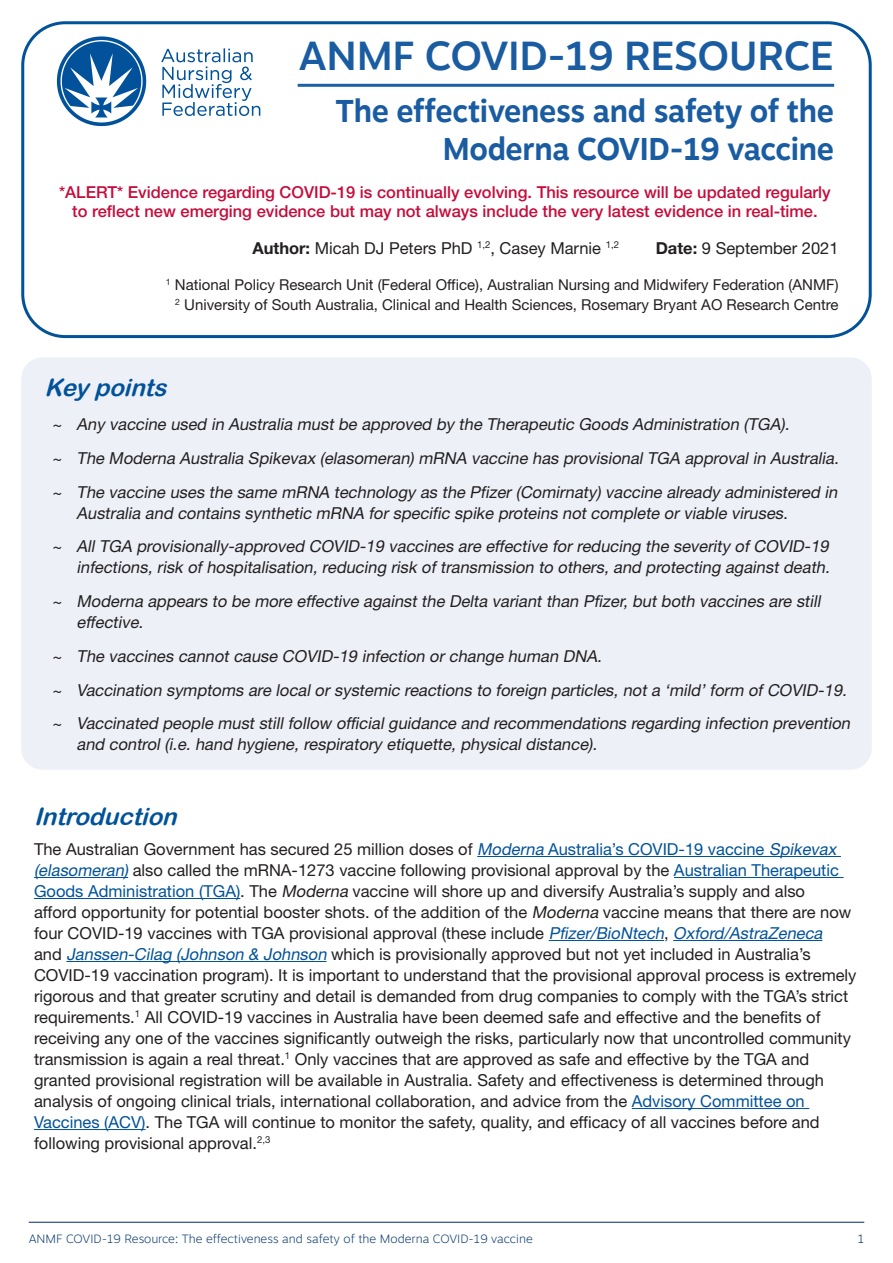
<style>
.page{position:relative;width:893px;height:1263px;background:#fff}
.page>*{position:absolute;margin:0;border:0;box-sizing:border-box;transform-origin:0 0}
.t1{font:500 40.5px "Motiva Sans";letter-spacing:-.01em;color:#1a5ca1}
.t2{font:700 31.5px/37.5px "Motiva Sans";letter-spacing:-.01em;color:#1a5ca1;text-align:right;scale:.96 1}
.Bullet_points{font:italic 24px "Arial Rounded MT Bold";color:#015299}
.Bullet_points-2{font:16.5px/21px "Helvetica Neue";color:#231f20}
.t3{font:italic 16.5px/21px "Helvetica Neue";color:#231f20}
.Body_copy{font:500 16.5px/19.5px "Helvetica Neue LT Std";color:#c60c3b;text-align:center}
.Body_copy-2{font:16.5px "Helvetica Neue";color:#231f20}
.Body_copy-3{font:15px "Helvetica Neue";color:#231f20}
.t4{font:100 12px "Motiva Sans";color:#0c3d71}
.t5{font:100 12px "Motiva Sans";color:#003066}
.s1{font-family:"Helvetica Neue LT Std";font-weight:700}
.s2{font-family:"Helvetica Neue LT Std";font-style:normal;font-stretch:condensed}
.s3{font-style:italic;color:#015299}
.s4{color:#015299}
.s5{font-style:italic}
</style>
<div class="page">
<hr style="left:29px;top:1222px;width:835px;height:1px;background:#003066">
<svg style="left:25px;top:25px;width:842px;height:62px"></svg>
<div style="left:21px;top:357px;width:851px;height:413px;background:#edf0f7;border-radius:21px"></div>
<hr style="left:298px;top:84px;width:536px;height:3px;background:#015299">
<div style="left:21px;top:21px;width:851px;height:317px;border:3px solid #015299;border-radius:43px"></div>
<img style="left:51px;top:34px;width:228px;height:93px">
<hr style="left:477px;top:856px;width:364px;height:1px;background:#015299">
<hr style="left:34px;top:877px;width:94px;height:1px;background:#015299">
<hr style="left:674px;top:877px;width:170px;height:1px;background:#015299">
<hr style="left:34px;top:898px;width:206px;height:1px;background:#015299">
<hr style="left:549px;top:940px;width:115px;height:1px;background:#015299">
<hr style="left:673px;top:940px;width:149px;height:1px;background:#015299">
<hr style="left:66px;top:961px;width:261px;height:1px;background:#015299">
<hr style="left:632px;top:1108px;width:177px;height:1px;background:#015299">
<hr style="left:34px;top:1129px;width:112px;height:1px;background:#015299">
<p class="t1" style="left:298px;top:26px;width:537px">ANMF COVID-19 RESOURCE</p>
<p class="t2" style="left:335px;top:92px;width:521px">The effectiveness and safety of the<br>Moderna COVID-19 vaccine</p>
<p class="Body_copy" style="left:59px;top:182px;width:773px">*ALERT* Evidence regarding COVID-19 is continually evolving. This resource will be updated regularly to reflect new emerging evidence but may not always include the very latest evidence in real-time.</p>
<p class="Body_copy-2" style="left:252px;top:238px;width:368px"><span class="s1">Author:</span> Micah DJ Peters PhD <sup>1,2</sup>, Casey Marnie <sup>1,2</sup></p>
<p class="Body_copy-2" style="left:656px;top:238px;width:184px"><span class="s1">Date:</span> 9 September 2021</p>
<p class="Body_copy-3" style="left:166px;top:276px;width:674px"><sup>1</sup> National Policy Research Unit (Federal Office), Australian Nursing and Midwifery Federation (ANMF)</p>
<p class="Body_copy-3" style="left:175px;top:296px;width:665px"><sup>2</sup> University of South Australia, Clinical and Health Sciences, Rosemary Bryant AO Research Centre</p>
<p class="Bullet_points" style="left:45px;top:374px;width:130px">Keypoints</p>
<p class="t3" style="left:53px;top:413px;width:742px"><span class="s2">~</span> Any vaccine used in Australia must be approved by the Therapeutic Goods Administration (TGA).</p>
<p class="t3" style="left:53px;top:447px;width:791px"><span class="s2">~</span> The Moderna Australia Spikevax (elasomeran) mRNA vaccine has provisional TGA approval in Australia.</p>
<p class="t3" style="left:77px;top:481px;width:766px;text-indent:-24px"><span class="s2">~</span> The vaccine uses the same mRNA technology as the Pfizer (Comirnaty) vaccine already administered in<br>Australia and contains synthetic mRNA for specific spike proteins not complete or viable viruses.</p>
<p class="t3" style="left:53px;top:536px;width:782px;text-align:right"><span class="s2">~</span> All TGA provisionally -approved COVID-19 vaccines are effective for reducing the severity of COVID-19 infections, risk of hospitalisation, reducing risk of transmission to others, and protecting against death.</p>
<p class="t3" style="left:77px;top:590px;width:749px;text-indent:-24px"><span class="s2">~</span> Moderna appears to be more effective against the Delta variant than Pfizer, but both vaccines are still effective.</p>
<p class="t3" style="left:53px;top:645px;width:554px"><span class="s2">~</span> The vaccines cannot cause COVID-19 infection or change human DNA.</p>
<p class="t3" style="left:53px;top:679px;width:799px"><span class="s2">~</span> Vaccination symptoms are local or systemic reactions to foreign particles, not a ‘mild’ form of COVID-19.</p>
<p class="t3" style="left:77px;top:713px;width:778px;text-indent:-24px"><span class="s2">~</span> Vaccinated people must still follow official guidance and recommendations regarding infection prevention and control (i.e. hand hygiene, respiratory etiquette, physical distance).</p>
<p class="Bullet_points" style="left:34px;top:803px;width:151px">Introduction</p>
<p class="Bullet_points-2" style="left:34px;top:838px;width:824px">The Australian Government has secured 25 million doses of <span class="s3">Moderna</span> <span class="s4">Australia’s COVID-19 vaccine</span> <span class="s3">Spikevax (elasomeran)</span> also called the mRNA-1273 vaccine following provisional approval by the <span class="s4">Australian Therapeutic Goods Administration (TGA)</span>. The <span class="s5">Moderna</span> vaccine will shore up and diversify Australia’s supply and also<br>afford opportunity for potential booster shots. of the addition of the <span class="s5">Moderna</span> vaccine means that there are now four COVID-19 vaccines with TGA provisional approval (these include <span class="s3">Pfizer/BioNtech</span>, <span class="s3">Oxford/AstraZeneca </span>and <span class="s3">Janssen-Cilag (Johnson &amp; Johnson</span> which is provisionally approved but not yet included in Australia’s COVID-19 vaccination program). It is important to understand that the provisional approval process is extremely rigorous and that greater scrutiny and detail is demanded from drug companies to comply with the TGA’s strict requirements.<sup>1</sup> All COVID-19 vaccines in Australia have been deemed safe and effective and the benefits of receiving any one of the vaccines significantly outweigh the risks, particularly now that uncontrolled community transmission is again a real threat.<sup>1</sup> Only vaccines that are approved as safe and effective by the TGA and granted provisional registration will be available in Australia. Safety and effectiveness is determined through analysis of ongoing clinical trials, international collaboration, and advice from the <span class="s4">Advisory Committee on Vaccines (ACV)</span>. The TGA will continue to monitor the safety, quality, and efficacy of all vaccines before and following provisional approval.<sup>2,3</sup></p>
<p class="t4" style="left:29px;top:1230px;width:506px">ANMF COVID-19 Resource: The effectiveness and safety of the Moderna COVID-19 vaccine</p>
<p class="t5" style="left:858px;top:1230px;width:8px">1</p>
</div>
